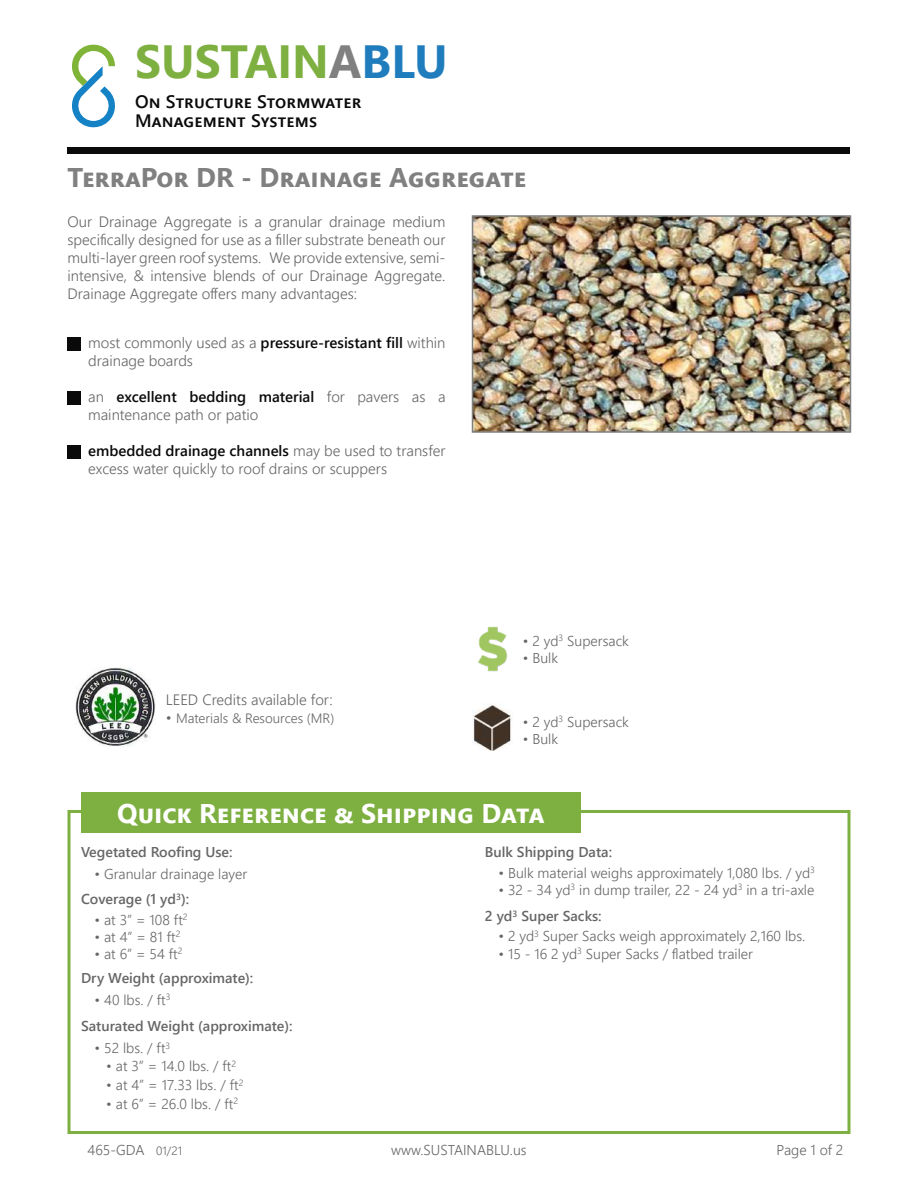
<style>
.page{position:relative;width:918px;height:1188px;background:#fff}
.page>*{position:absolute;margin:0;border:0;box-sizing:border-box;transform-origin:0 0}
.t1{font:700 46.5px "Segoe UI";color:#7eaf41}
.t2{font:700 27px "Segoe UI";color:#808080}
.t3{font:700 27px "Segoe UI";color:#fff}
.t4{font:600 18px/19.5px "Segoe UI";letter-spacing:.01em;color:#0a0a0a}
.t5{font:300 15px/18px "Segoe UI";color:#666}
.t6{font:300 14.25px/26.4px "Segoe UI";color:#666}
.t7{font:600 14.25px/24.3px "Segoe UI";color:#666}
.t8{font:300 13.5px "Segoe UI";color:#666}
.s1{color:#808080}
.s2{color:#207dbd}
.s3{font-weight:600;color:#0a0a0a}
.s4{font-size:15px}
.s5{font-weight:300}
.s6{font-weight:600}
.s7{font-size:12px}
</style>
<div class="page">
<div style="left:68px;top:810px;width:782px;height:324px;border:3px solid #7eaf41"></div>
<img style="left:475px;top:218px;width:373px;height:212px">
<div style="left:472px;top:215px;width:379px;height:218px;border:2px solid #808080"></div>
<div style="left:68px;top:446px;width:13px;height:13px;background:#0a0a0a"></div>
<div style="left:68px;top:338px;width:13px;height:13px;background:#0a0a0a"></div>
<div style="left:68px;top:392px;width:13px;height:13px;background:#0a0a0a"></div>
<img style="left:75px;top:667px;width:80px;height:80px">
<svg style="left:72px;top:44px;width:43px;height:84px"></svg>
<img style="left:473px;top:705px;width:39px;height:46px">
<img style="left:478px;top:626px;width:29px;height:46px">
<div style="left:81px;top:793px;width:500px;height:40px;background:#7eaf41"></div>
<div style="left:68px;top:147px;width:782px;height:7px;background:#0a0a0a"></div>
<h1 class="t1" style="left:135px;top:18px;width:314px">SUSTAIN<span class="s1">A</span><span class="s2">BLU</span></h1>
<p class="t4" style="left:135px;top:90px;width:225px">On Structure Stormwater<br>Management Systems</p>
<h2 class="t2" style="left:68px;top:152px;width:460px">TerraPor DR - Drainage Aggregate</h2>
<p class="t5" style="left:68px;top:211px;width:380px;text-align:justify">Our Drainage Aggregate is a granular drainage medium specifically designed for use as a filler substrate beneath our multi-layer green roof systems. We provide extensive, semi&shy;intensive, &amp; intensive blends of our Drainage Aggregate.<br>Drainage Aggregate offers many advantages:</p>
<p class="t5" style="left:88px;top:333px;width:359px">most commonly used as a <span class="s3">pressure-resistant fill</span> within drainage boards</p>
<p class="t5" style="left:88px;top:387px;width:359px">an <span class="s3">excellent bedding material</span> for pavers as a maintenance path or patio</p>
<p class="t5" style="left:88px;top:441px;width:359px"><span class="s3">embedded drainage channels</span> may be used to transfer excess water quickly to roof drains or scuppers</p>
<p class="t5" style="left:166px;top:689px;width:169px">LEED Credits available for:</p>
<p class="t8" style="left:166px;top:706px;width:170px"><span class="s4">•</span> Materials &amp; Resources (MR)</p>
<p class="t6" style="left:523px;top:626px;width:108px">• 2 yd<sup>3</sup> Supersack</p>
<p class="t6" style="left:523px;top:643px;width:37px">• Bulk</p>
<p class="t6" style="left:523px;top:707px;width:108px">• 2 yd<sup>3</sup> Supersack</p>
<p class="t6" style="left:523px;top:724px;width:37px">• Bulk</p>
<h2 class="t3" style="left:117px;top:788px;width:427px">Quick Reference &amp; Shipping Data</h2>
<p class="t7" style="left:81px;top:839px;width:153px">Vegetated Roofing Use:</p>
<p class="t7" style="left:81px;top:886px;width:110px">Coverage (1 yd<sup>3</sup>):</p>
<p class="t6" style="left:95px;top:905px;width:95px">• at 3” = 108 ft<sup>2</sup></p>
<p class="t6" style="left:95px;top:922px;width:87px">• at 4” = 81 ft<sup>2</sup></p>
<p class="t7" style="left:81px;top:940px;width:174px;text-indent:14px"><span class="s5">• at 6” = 54 ft</span><sup>2<br></sup>Dry Weight (approximate):</p>
<p class="t7" style="left:81px;top:985px;width:213px;line-height:26.5px;text-indent:14px"><span class="s5">• 40 lbs. / ft</span><sup>3<br></sup>Saturated Weight (approximate):</p>
<p class="t6" style="left:95px;top:1034px;width:77px">• 52 lbs. / ft<sup>3</sup></p>
<p class="t6" style="left:95px;top:860px;width:154px">• Granular drainage layer</p>
<p class="t6" style="left:106px;top:1052px;width:131px">• at 3” = 14.0 lbs. / ft<sup>2</sup></p>
<p class="t6" style="left:106px;top:1070px;width:139px">• at 4” = 17.33 lbs. / ft<sup>2</sup></p>
<p class="t6" style="left:106px;top:1089px;width:133px">• at 6” = 26.0 lbs. / ft<sup>2</sup></p>
<p class="t7" style="left:485px;top:839px;width:129px">Bulk Shipping Data:</p>
<p class="t6" style="left:498px;top:858px;width:318px">• Bulk material weighs approximately 1,080 lbs. / yd<sup>3</sup></p>
<p class="t6" style="left:485px;top:875px;width:331px;text-indent:14px">• 32 - 34 yd<sup>3</sup> in dump trailer, 22 - 24 yd<sup>3</sup> in a tri-axle<br><span class="s6">2 yd</span><sup>3</sup> <span class="s6">Super Sacks:</span></p>
<p class="t6" style="left:498px;top:922px;width:308px">• 2 yd<sup>3</sup> Super Sacks weigh approximately 2,160 lbs.</p>
<p class="t6" style="left:498px;top:939px;width:256px">• 15 - 16 2 yd<sup>3</sup> Super Sacks / flatbed trailer</p>
<p class="t6" style="left:88px;top:1135px;width:96px">465-GDA <span class="s7">01/21</span></p>
<p class="t6" style="left:777px;top:1135px;width:68px">Page 1 of 2</p>
<p class="t6" style="left:391px;top:1135px;width:137px">www.SUSTAINABLU.us</p>
</div>
